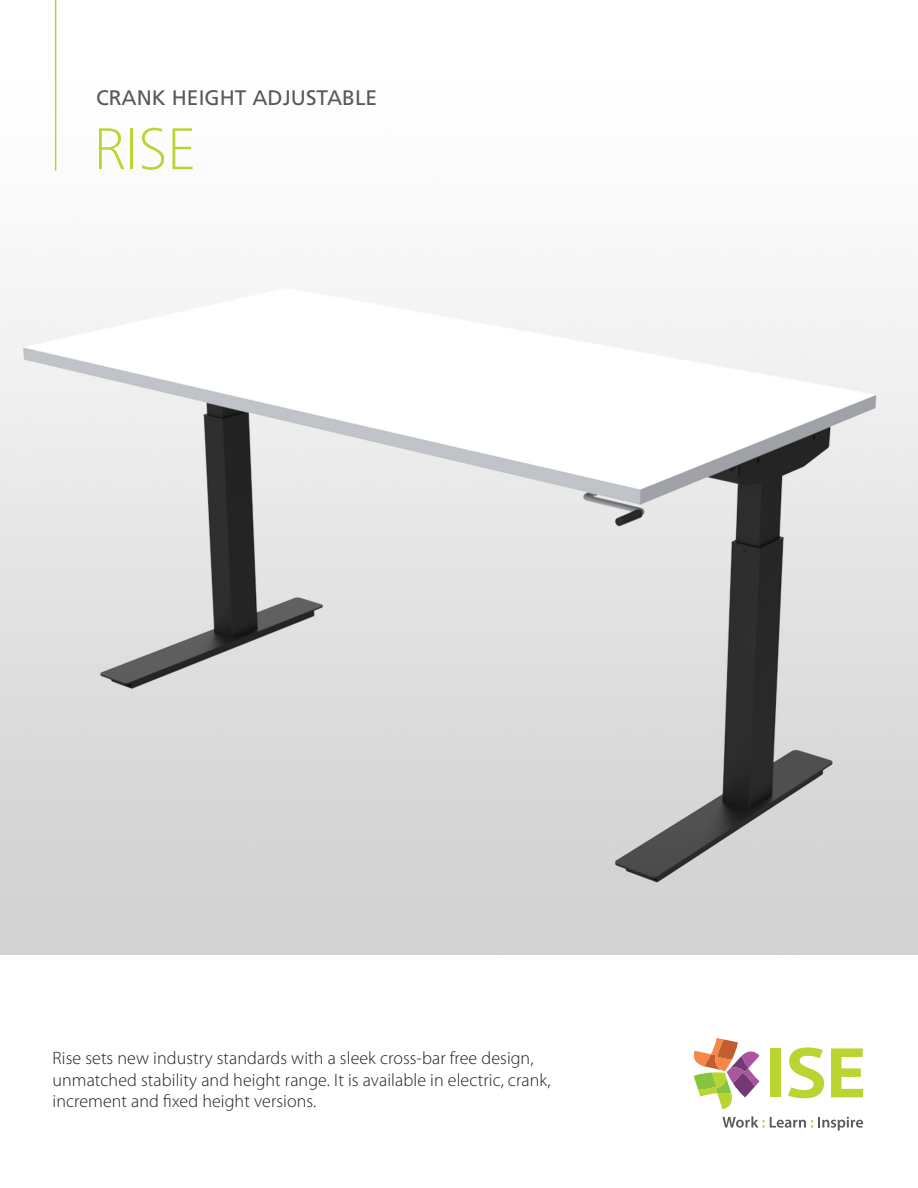
<style>
.page{position:relative;width:918px;height:1188px;background:#fff}
.page>*{position:absolute;margin:0;border:0;box-sizing:border-box;transform-origin:0 0}
.t1{font:100 58.5px "Frutiger Neue LT Com";color:#bad432}
.subhead{font:21px "Frutiger";color:#57585a}
.t2{font:300 18px/21.6px "Myriad Pro";letter-spacing:.005em;color:#231f20}
</style>
<div class="page">
<img style="left:0;top:80px;width:918px;height:875px">
<div style="left:770px;top:1048px;width:10px;height:49px;background:#bad432"></div>
<svg style="left:788px;top:1047px;width:36px;height:51px"></svg>
<svg style="left:831px;top:1048px;width:32px;height:49px"></svg>
<svg style="left:723px;top:1116px;width:140px;height:14px"></svg>
<svg style="left:694px;top:1038px;width:66px;height:71px"></svg>
<hr style="left:55px;top:0;width:1px;height:171px;background:#bad432">
<p class="subhead" style="left:96px;top:86px;width:283px">CRANK HEIGHT ADJUSTABLE</p>
<p class="t1" style="left:93px;top:113px;width:104px">RISE</p>
<p class="t2" style="left:52px;top:1048px;width:500px">Rise sets new industry standards with a sleek cross-bar free design, unmatched stability and height range. It is available in electric, crank, increment and fixed height versions.</p>
</div>
